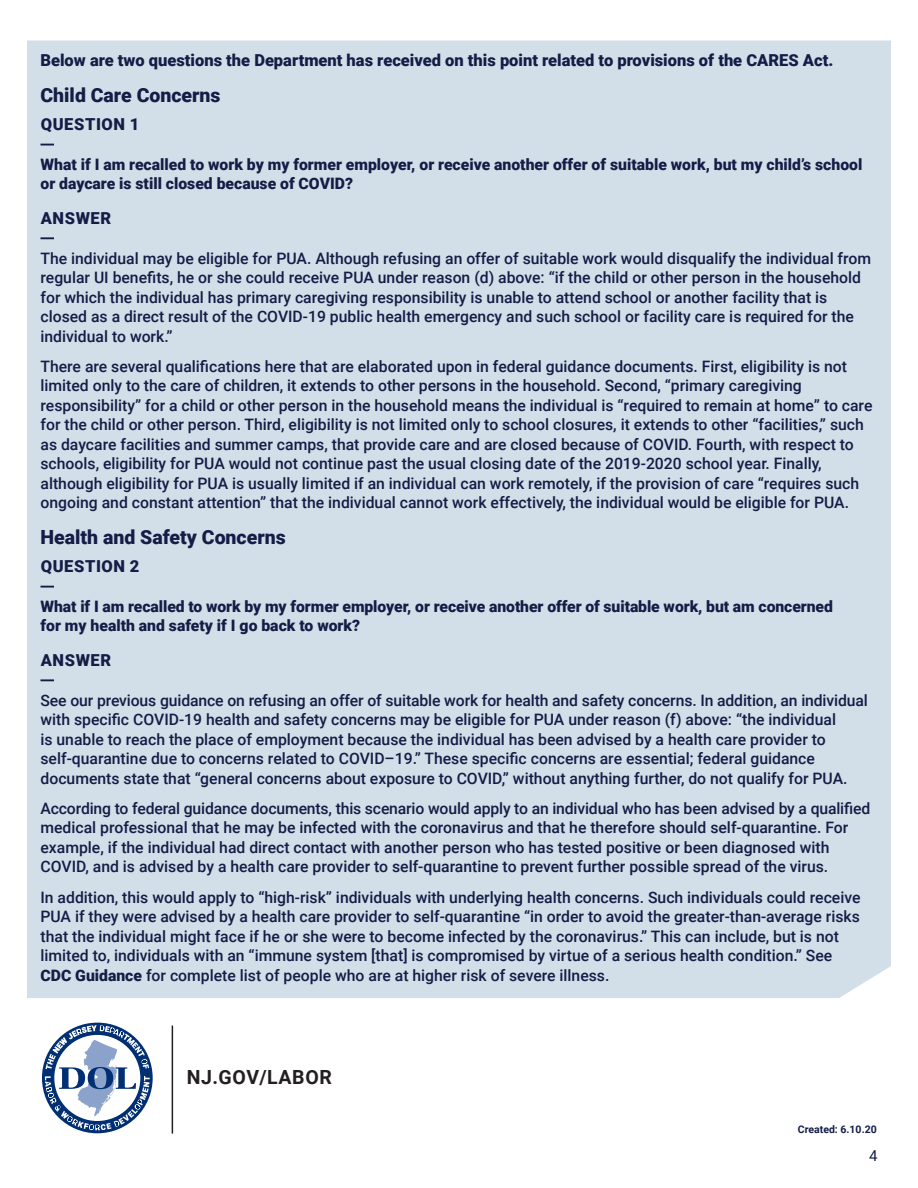
<style>
.page{position:relative;width:918px;height:1188px;background:#fff}
.page>*{position:absolute;margin:0;border:0;box-sizing:border-box;transform-origin:0 0}
.t1{font:900 19.5px "Roboto";color:#131d46}
.t2{font:700 19.5px "Roboto";letter-spacing:.035em;color:#231f20}
.t3{font:900 16.5px "Roboto";color:#131d46}
.t4{font:900 16.5px "Roboto";letter-spacing:.035em;color:#131d46}
.t5{font:500 15.75px/19.5px "Roboto";color:#131d46}
.t6{font:900 15.75px/19.5px "Roboto";color:#131d46}
.t7{font:15px "Roboto";color:#131d46}
.t8{font:700 10.5px "Roboto";color:#131d46}
.s1{font-weight:900}
</style>
<div class="page">
<div style="left:27px;top:40px;width:864px;height:958px;background:#d2dfe8"></div>
<svg style="left:40px;top:144px;width:14px;height:2px"></svg>
<svg style="left:40px;top:237px;width:14px;height:2px"></svg>
<svg style="left:40px;top:586px;width:14px;height:2px"></svg>
<svg style="left:40px;top:679px;width:14px;height:2px"></svg>
<svg style="left:42px;top:1023px;width:111px;height:110px"></svg>
<hr style="left:172px;top:1026px;width:1px;height:108px;background:#231f20">
<p class="t3" style="left:40px;top:49px;width:794px">Below are two questions the Department has received on this point related to provisions of the CARES Act.</p>
<p class="t1" style="left:40px;top:82px;width:182px">Child Care Concerns</p>
<p class="t4" style="left:41px;top:113px;width:100px">QUESTION 1</p>
<p class="t6" style="left:40px;top:154px;width:823px">What if I am recalled to work by my former employer, or receive another offer of suitable work, but my child’s school or daycare is still closed because of COVID?</p>
<p class="t3" style="left:41px;top:206px;width:72px">ANSWER</p>
<p class="t5" style="left:40px;top:248px;width:832px">The individual may be eligible for PUA. Although refusing an offer of suitable work would disqualify the individual from regular UI benefits, he or she could receive PUA under reason (d) above: “if the child or other person in the household for which the individual has primary caregiving responsibility is unable to attend school or another facility that is closed as a direct result of the COVID-19 public health emergency and such school or facility care is required for the individual to work.”</p>
<p class="t5" style="left:40px;top:356px;width:834px">There are several qualifications here that are elaborated upon in federal guidance documents. First, eligibility is not limited only to the care of children, it extends to other persons in the household. Second, “primary caregiving responsibility” for a child or other person in the household means the individual is “required to remain at home” to care for the child or other person. Third, eligibility is not limited only to school closures, it extends to other “facilities,” such as daycare facilities and summer camps, that provide care and are closed because of COVID. Fourth, with respect to schools, eligibility for PUA would not continue past the usual closing date of the 2019-2020 school year. Finally, although eligibility for PUA is usually limited if an individual can work remotely, if the provision of care “requires such ongoing and constant attention” that the individual cannot work effectively, the individual would be eligible for PUA.</p>
<p class="t1" style="left:40px;top:524px;width:247px">Health and Safety Concerns</p>
<p class="t4" style="left:41px;top:555px;width:100px">QUESTION 2</p>
<p class="t6" style="left:40px;top:596px;width:794px">What if I am recalled to work by my former employer, or receive another offer of suitable work, but am concerned for my health and safety if I go back to work?</p>
<p class="t3" style="left:41px;top:649px;width:72px">ANSWER</p>
<p class="t5" style="left:40px;top:690px;width:829px">See our previous guidance on refusing an offer of suitable work for health and safety concerns. In addition, an individual with specific COVID-19 health and safety concerns may be eligible for PUA under reason (f) above: “the individual<br>is unable to reach the place of employment because the individual has been advised by a health care provider to self-quarantine due to concerns related to COVID–19.” These specific concerns are essential; federal guidance documents state that “general concerns about exposure to COVID,” without anything further, do not qualify for PUA.</p>
<p class="t5" style="left:40px;top:798px;width:831px">According to federal guidance documents, this scenario would apply to an individual who has been advised by a qualified medical professional that he may be infected with the coronavirus and that he therefore should self-quarantine. For example, if the individual had direct contact with another person who has tested positive or been diagnosed with COVID, and is advised by a health care provider to self-quarantine to prevent further possible spread of the virus.</p>
<p class="t5" style="left:40px;top:887px;width:822px">In addition, this would apply to “high-risk” individuals with underlying health concerns. Such individuals could receive PUA if they were advised by a health care provider to self-quarantine “in order to avoid the greater-than-average risks that the individual might face if he or she were to become infected by the coronavirus.” This can include, but is not limited to, individuals with an “immune system [that] is compromised by virtue of a serious health condition.” See <span class="s1">CDC Guidance</span> for complete list of people who are at higher risk of severe illness.</p>
<p class="t2" style="left:187px;top:1064px;width:147px">NJ.GOV/LABOR</p>
<p class="t8" style="left:798px;top:1122px;width:80px">Created: 6.10.20</p>
<p class="t7" style="left:869px;top:1145px;width:10px">4</p>
</div>
